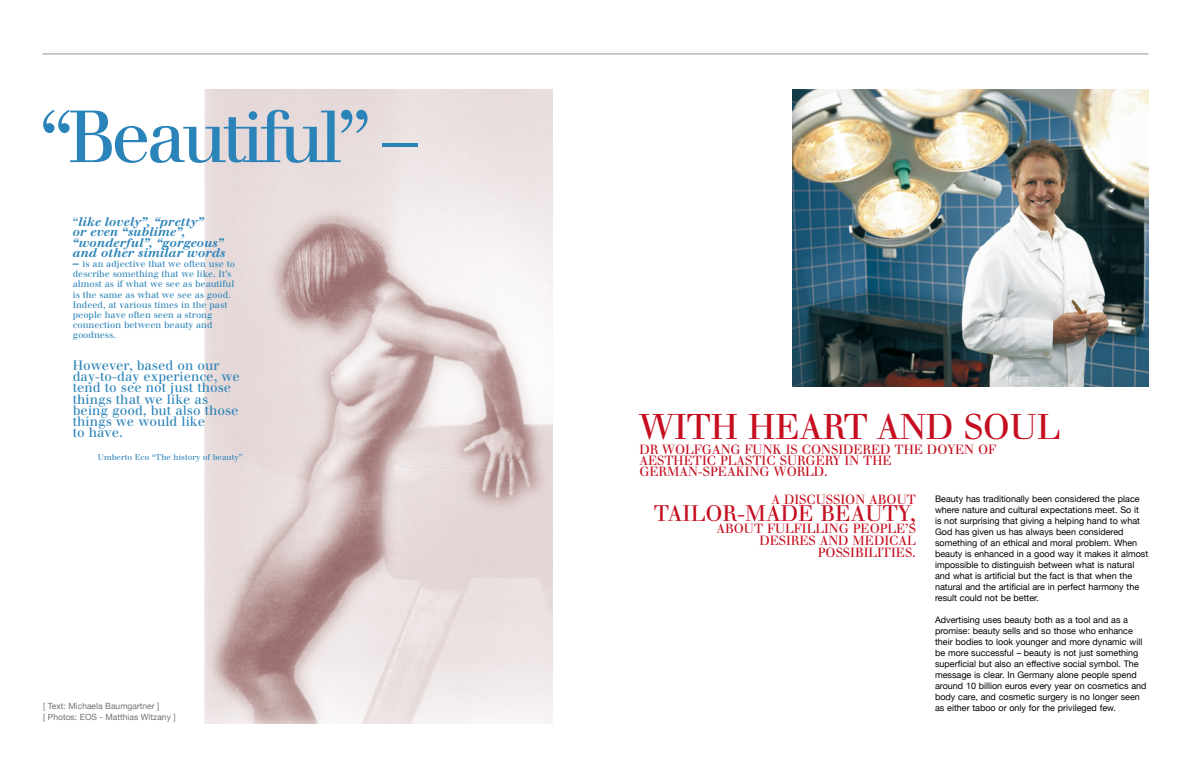
<style>
.page{position:relative;width:1191px;height:766px;background:#fff}
.page>*{position:absolute;margin:0;border:0;box-sizing:border-box;transform-origin:0 0}
.t1{font:71.9px "Walbaum";color:#2a83b9}
.t2{font:35px "Walbaum";color:#c50e1f}
.t3{font:22px "Walbaum";color:#c50e1f}
.t4{font:13.3px/11.2px "Walbaum";color:#2a83b9}
.t5{font:13px/12px "Walbaum";color:#c50e1f}
.t6{font:italic 700 12.2px/10.2px "Walbaum";color:#2a83b9}
.t7{font:9.2px/10.2px "Walbaum";color:#2a83b9}
.t8{font:9px/11px "Helvetica Neue";color:#000}
.t9{font:8.5px/11px "Helvetica Neue";color:#707172}
.t10{font:8.2px "Walbaum";color:#2a83b9}
.s1{font-weight:400;font-style:normal}
.s2{font-weight:700;font-style:italic;font-size:12.2px}
</style>
<div class="page">
<img style="left:205px;top:90px;width:348px;height:632px">
<hr style="left:43px;top:54px;width:1105px;height:1px;background:#929395">
<img style="left:792px;top:90px;width:356px;height:296px">
<h1 class="t1" style="left:40px;top:94px;width:380px">“Beautiful” –</h1>
<h3 class="t6" style="left:73px;top:217px;width:154px"><span class="s1">“</span>like lovely”, “pretty”<br>or even “sublime”, “wonderful”, “gorgeous” and other similar words</h3>
<p class="t7" style="left:73px;top:258px;width:164px"><span class="s2">–</span> is an adjective that we often use to describe something that we like. It’s almost as if what we see as beautiful is the same as what we see as good.<br>Indeed, at various times in the past people have often seen a strong connection between beauty and goodness.</p>
<h3 class="t4" style="left:73px;top:360px;width:169px">However, based on our day-to-day experience, we tend to see not just those things that we like as being good, but also those things we would like<br>to have.</h3>
<p class="t10" style="left:98px;top:452px;width:146px">Umberto Eco “The history of beauty”</p>
<p class="t9" style="left:43px;top:700px;width:134px">[ Text: Michaela Baumgartner ]<br>[ Photos: EOS - Matthias Witzany ]</p>
<h2 class="t2" style="left:639px;top:406px;width:57px">WITH</h2>
<h2 class="t2" style="left:748px;top:406px;width:25px">HEART</h2>
<h2 class="t2" style="left:876px;top:406px;width:185px">AND SOUL</h2>
<h3 class="t5" style="left:639px;top:443px;width:73px">DR WOLFGANG</h3>
<h3 class="t5" style="left:744px;top:443px;width:119px">FUNK IS CONSIDERE</h3>
<h3 class="t5" style="left:880px;top:443px;width:25px">D THE</h3>
<h3 class="t5" style="left:927px;top:443px;width:31px">DOYEN</h3>
<h3 class="t5" style="left:978px;top:443px;width:20px">OF</h3>
<h3 class="t5" style="left:639px;top:454px;width:10px">AESTHETI</h3>
<h3 class="t5" style="left:707px;top:454px;width:39px">C PLASTI</h3>
<h3 class="t5" style="left:766px;top:454px;width:23px">C SURGERY</h3>
<h3 class="t5" style="left:844px;top:454px;width:29px">IN THE</h3>
<h3 class="t5" style="left:639px;top:465px;width:11px">GER</h3>
<h3 class="t5" style="left:667px;top:465px;width:45px">MAN-SPEA</h3>
<h3 class="t5" style="left:735px;top:465px;width:19px">KING</h3>
<h3 class="t5" style="left:773px;top:465px;width:56px">WORLD.</h3>
<p class="t8" style="left:935px;top:492px;width:215px">Beauty has traditionally been considered the place where nature and cultural expectations meet. So it<br>is not surprising that giving a helping hand to what God has given us has always been considered something of an ethical and moral problem. When beauty is enhanced in a good way it makes it almost impossible to distinguish between what is natural and what is artificial but the fact is that when the natural and the artificial are in perfect harmony the result could not be better.</p>
<p class="t8" style="left:935px;top:613px;width:213px">Advertising uses beauty both as a tool and as a promise: beauty sells and so those who enhance their bodies to look younger and more dynamic will be more successful – beauty is not just something superficial but also an effective social symbol. The message is clear. In Germany alone people spend around 10 billion euros every year on cosmetics and body care, and cosmetic surgery is no longer seen as either taboo or only for the privileged few.</p>
<h3 class="t5" style="left:771px;top:494px;width:53px">A DISCUSSI</h3>
<h3 class="t5" style="left:845px;top:494px;width:62px">ON ABOUT</h3>
<h3 class="t3" style="left:654px;top:500px;width:183px">TAILOR-MADE BEAUTY</h3>
<h3 class="t3" style="left:909px;top:500px;width:8px">,</h3>
<h3 class="t5" style="left:716px;top:523px;width:117px">AB OUT FULFILLING</h3>
<h3 class="t5" style="left:852px;top:523px;width:64px">PEOPLE’S</h3>
<h3 class="t5" style="left:759px;top:535px;width:19px">DESIRES</h3>
<h3 class="t5" style="left:818px;top:535px;width:100px">AND MEDICAL<br>POSSIBI</h3>
<h3 class="t5" style="left:868px;top:547px;width:17px">LITIES</h3>
<h3 class="t5" style="left:912px;top:547px;width:5px">.</h3>
</div>
